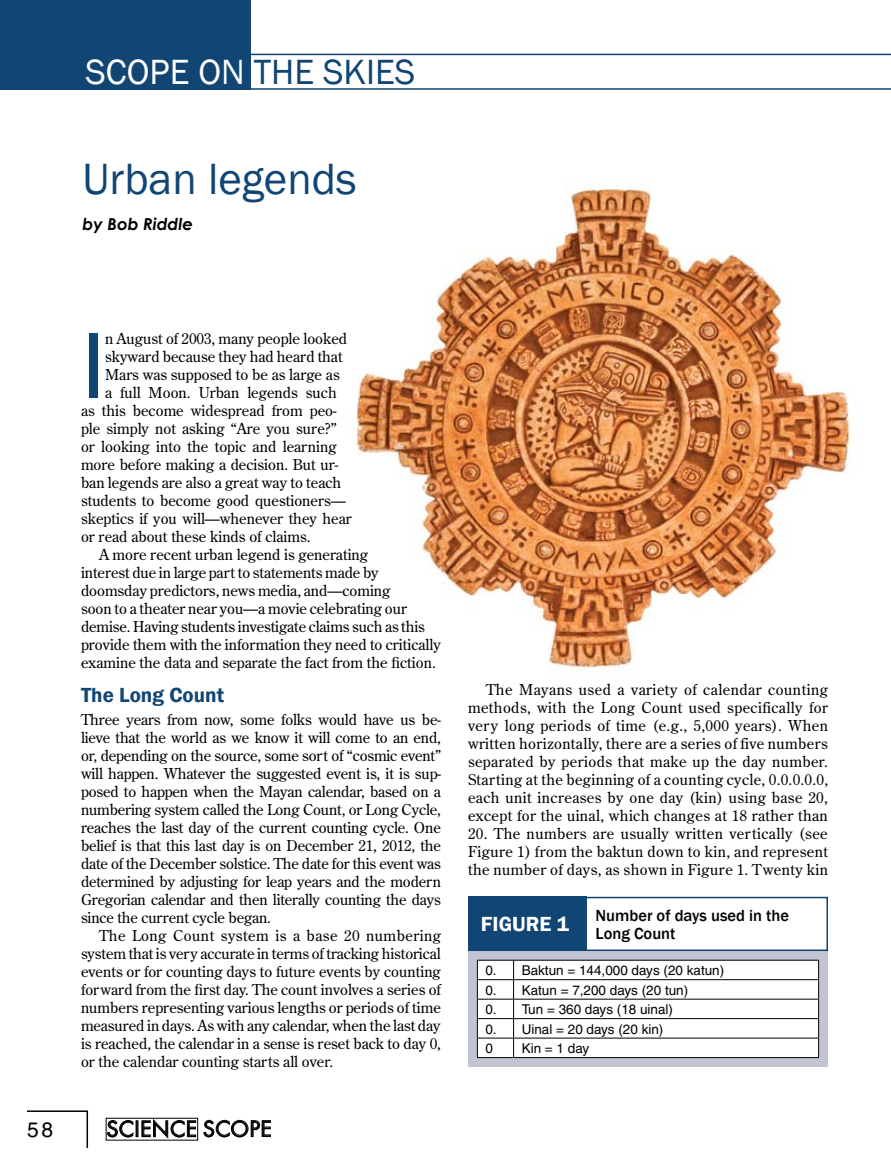
<style>
.page{position:relative;width:891px;height:1175px;background:#fff}
.page>*{position:absolute;margin:0;border:0;box-sizing:border-box;transform-origin:0 0}
.t1{font:96px "Franklin Gothic";color:#104574}
.t2{font:45px "Franklin Gothic";color:#104574}
.t3{font:36px "Franklin Gothic";color:#104574}
.t4{font:23.85px "Futura T";color:#000}
.t5{font:600 21px "Franklin Gothic";color:#104574}
.t6{font:600 21px "Franklin Gothic";color:#fff}
.t7{font:21px "Helvetica LT Std";color:#000}
.t8{font:500 16.5px/18px "Franklin Gothic";color:#000}
.t9{font:italic 700 16.5px "Century Gothic";color:#000}
.t10{font:15px/18px "Century Old Style";color:#000;text-align:justify}
.t11{font:13.5px/19.5px "Helvetica";color:#000}
.s1{color:#fff}
</style>
<div class="page">
<svg style="left:27px;top:1110px;width:62px;height:38px"></svg>
<svg style="left:110px;top:1137px;width:86px;height:1px"></svg>
<svg style="left:108px;top:1120px;width:88px;height:17px"></svg>
<svg style="left:204px;top:1120px;width:67px;height:17px"></svg>
<div style="left:0;top:0;width:250px;height:54px;background:#104574"></div>
<svg style="left:0;top:54px;width:891px;height:36px"></svg>
<img style="left:356px;top:186px;width:495px;height:486px">
<div style="left:468px;top:950px;width:360px;height:116px;background:#c2c4d3"></div>
<hr style="left:477px;top:959px;width:37px;height:1px;background:#000">
<hr style="left:514px;top:959px;width:305px;height:1px;background:#000">
<svg style="left:477px;top:960px;width:342px;height:97px;background:#f0f0f0"></svg>
<hr style="left:477px;top:1057px;width:37px;height:1px;background:#000">
<hr style="left:514px;top:1057px;width:305px;height:1px;background:#000">
<div style="left:468px;top:896px;width:360px;height:55px;border:2px solid #104574"></div>
<div style="left:468px;top:896px;width:118px;height:54px;background:#104574"></div>
<h3 class="t3" style="left:86px;top:50px;width:331px"><span class="s1">SCOPE ON</span> THE SKIES</h3>
<h2 class="t2" style="left:82px;top:151px;width:276px">Urban legends</h2>
<p class="t9" style="left:82px;top:211px;width:112px">by Bob Riddle</p>
<h1 class="t1" style="left:81px;top:306px;width:26px">I</h1>
<p class="t10" style="left:105px;top:329px;width:244px">n August of 2003, many people looked</p>
<p class="t10" style="left:105px;top:347px;width:239px">skyward because they had heard that</p>
<p class="t10" style="left:105px;top:365px;width:236px">Mars was supposed to be as large as</p>
<p class="t10" style="left:105px;top:383px;width:233px">a full Moon. Urban legends such</p>
<p class="t10" style="left:81px;top:401px;width:257px">as this become widespread from peo-</p>
<p class="t10" style="left:81px;top:419px;width:257px">ple simply not asking “Are you sure?”</p>
<p class="t10" style="left:81px;top:437px;width:257px">or looking into the topic and learning</p>
<p class="t10" style="left:81px;top:455px;width:259px">more before making a decision. But ur-</p>
<p class="t10" style="left:81px;top:473px;width:262px">ban legends are also a great way to teach</p>
<p class="t10" style="left:81px;top:491px;width:266px">students to become good questioners—</p>
<p class="t10" style="left:81px;top:509px;width:272px">skeptics if you will—whenever they hear</p>
<p class="t10" style="left:81px;top:527px;width:231px">or read about these kinds of claims.</p>
<p class="t10" style="left:99px;top:545px;width:271px">A more recent urban legend is generating</p>
<p class="t10" style="left:81px;top:563px;width:299px">interest due in large part to statements made by</p>
<p class="t10" style="left:81px;top:581px;width:311px">doomsday predictors, news media, and—coming</p>
<p class="t10" style="left:81px;top:599px;width:327px">soon to a theater near you—a movie celebrating our</p>
<p class="t10" style="left:81px;top:617px;width:345px">demise. Having students investigate claims such as this</p>
<p class="t10" style="left:81px;top:635px;width:361px">provide them with the information they need to critically</p>
<p class="t10" style="left:81px;top:653px;width:356px">examine the data and separate the fact from the fiction.</p>
<h3 class="t5" style="left:81px;top:681px;width:145px">The Long Count</h3>
<p class="t10" style="left:81px;top:710px;width:362px">Three years from now, some folks would have us be&shy;lieve that the world as we know it will come to an end, or, depending on the source, some sort of “cosmic event” will happen. Whatever the suggested event is, it is sup&shy;posed to happen when the Mayan calendar, based on a numbering system called the Long Count, or Long Cycle, reaches the last day of the current counting cycle. One belief is that this last day is on December 21, 2012, the date of the December solstice. The date for this event was determined by adjusting for leap years and the modern Gregorian calendar and then literally counting the days since the current cycle began.</p>
<p class="t10" style="left:81px;top:926px;width:362px;text-indent:18px">The Long Count system is a base 20 numbering system that is very accurate in terms of tracking historical events or for counting days to future events by counting forward from the first day. The count involves a series of numbers representing various lengths or periods of time measured in days. As with any calendar, when the last day is reached, the calendar in a sense is reset back to day 0, or the calendar counting starts all over.</p>
<h3 class="t7" style="left:27px;top:1117px;width:28px">58</h3>
<h3 class="t4" style="left:106px;top:1114px;width:167px">SCIENCE SCOPE</h3>
<p class="t10" style="left:468px;top:680px;width:362px;text-indent:18px">The Mayans used a variety of calendar counting methods, with the Long Count used specifically for very long periods of time (e.g., 5,000 years). When written horizontally, there are a series of five numbers separated by periods that make up the day number.<br>Starting at the beginning of a counting cycle, 0.0.0.0.0, each unit increases by one day (kin) using base 20, except for the uinal, which changes at 18 rather than</p>
<p class="t10" style="left:468px;top:824px;width:362px">20. The numbers are usually written vertically (see Figure 1) from the baktun down to kin, and represent the number of days, as shown in Figure 1. Twenty kin</p>
<h3 class="t6" style="left:481px;top:911px;width:90px">FIGURE 1</h3>
<p class="t8" style="left:595px;top:906px;width:195px">Number of days used in the<br>Long Count</p>
<p class="t11" style="left:485px;top:960px;width:240px">0. Baktun = 144,000 days (20 katun)</p>
<p class="t11" style="left:485px;top:980px;width:204px">0. Katun = 7,200 days (20 tun)</p>
<p class="t11" style="left:485px;top:999px;width:189px">0. Tun = 360 days (18 uinal)</p>
<p class="t11" style="left:485px;top:1019px;width:179px">0. Uinal = 20 days (20 kin)<br>0</p>
<p class="t11" style="left:522px;top:1038px;width:69px">Kin = 1 day</p>
</div>
